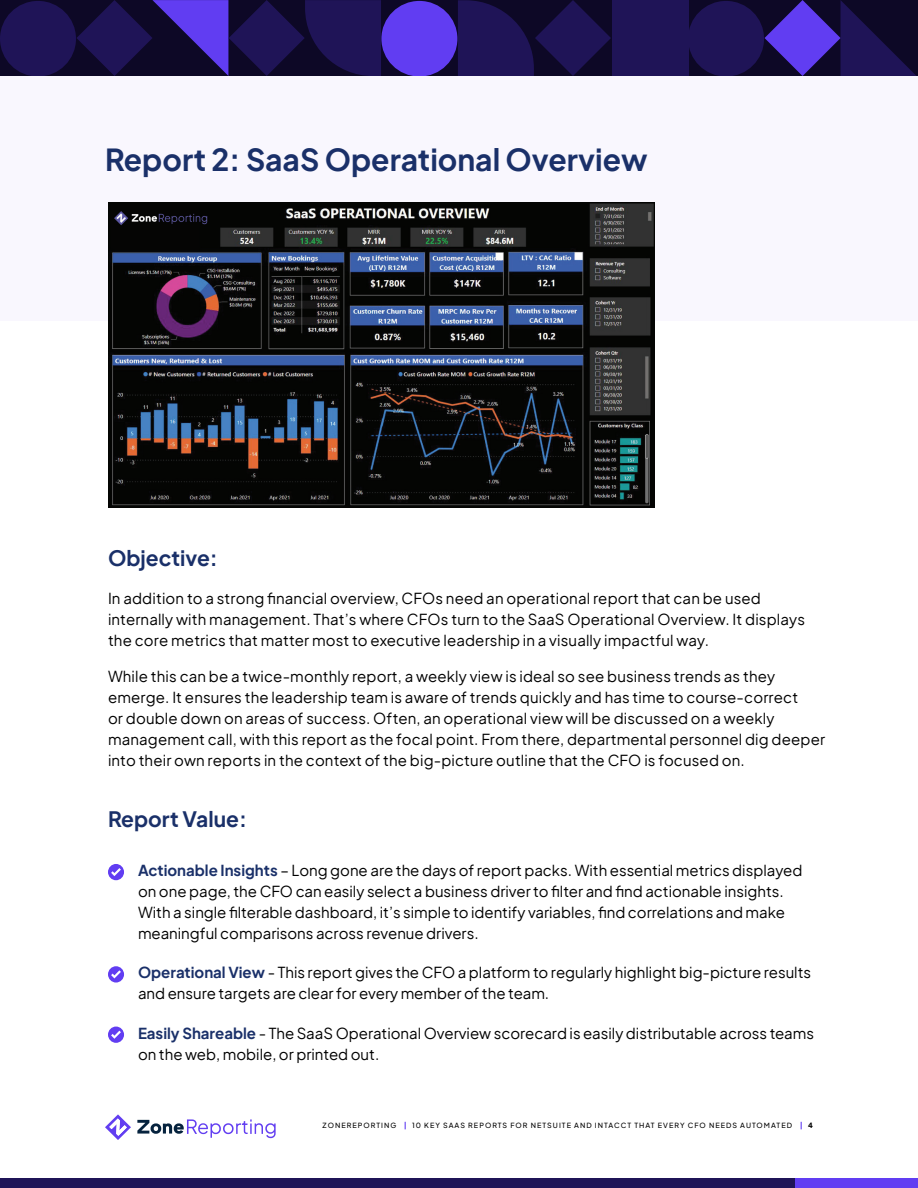
<style>
.page{position:relative;width:918px;height:1188px;background:#fff}
.page>*{position:absolute;margin:0;border:0;box-sizing:border-box;transform-origin:0 0}
.t1{font:700 30px "Plus Jakarta Sans";color:#1a3069}
.t2{font:700 21px "Plus Jakarta Sans";color:#1a3069}
.t3{font:15px/21px "Plus Jakarta Sans";letter-spacing:.01em;color:#000}
.t4{font:500 7.2px "Plus Jakarta Sans";letter-spacing:.14em;color:#000}
.s1{font-weight:700;color:#1a3069}
.s2{font-weight:800;color:#613df2}
.s3{font-weight:800}
</style>
<div class="page">
<svg style="left:105px;top:1114px;width:26px;height:26px"></svg>
<svg style="left:137px;top:1119px;width:139px;height:19px"></svg>
<div style="left:0;top:1178px;width:795px;height:10px;background:#1f1457"></div>
<div style="left:795px;top:1178px;width:123px;height:10px;background:#613df2"></div>
<div style="left:0;top:0;width:918px;height:76px;background:#0d0826"></div>
<div style="left:0;top:1px;width:76px;height:76px;background:#1f1457;border-radius:50%"></div>
<div style="left:381px;top:1px;width:76px;height:76px;background:#613df2;border-radius:50%"></div>
<svg style="left:458px;top:0;width:153px;height:76px"></svg>
<div style="left:612px;top:0;width:76px;height:76px;background:#1f1457"></div>
<svg style="left:765px;top:0;width:151px;height:76px"></svg>
<div style="left:688px;top:1px;width:76px;height:76px;background:#1f1457;border-radius:50%"></div>
<svg style="left:77px;top:0;width:304px;height:76px"></svg>
<div style="left:0;top:77px;width:918px;height:244px;background:#f9f7fe"></div>
<img style="left:108px;top:202px;width:547px;height:306px">
<svg style="left:108px;top:864px;width:16px;height:16px"></svg>
<svg style="left:108px;top:966px;width:16px;height:17px"></svg>
<svg style="left:108px;top:1027px;width:16px;height:16px"></svg>
<p class="t1" style="left:105px;top:134px;width:544px">Report 2: SaaS Operational Overview</p>
<p class="t2" style="left:108px;top:541px;width:111px">Objective:</p>
<p class="t3" style="left:108px;top:587px;width:699px">In addition to a strong financial overview, CFOs need an operational report that can be used internally with management. That’s where CFOs turn to the SaaS Operational Overview. It displays the core metrics that matter most to executive leadership in a visually impactful way.</p>
<p class="t3" style="left:108px;top:665px;width:719px">While this can be a twice-monthly report, a weekly view is ideal so see business trends as they emerge. It ensures the leadership team is aware of trends quickly and has time to course-correct<br>or double down on areas of success. Often, an operational view will be discussed on a weekly management call, with this report as the focal point. From there, departmental personnel dig deeper into their own reports in the context of the big-picture outline that the CFO is focused on.</p>
<p class="t2" style="left:108px;top:802px;width:140px">Report Value:</p>
<p class="t3" style="left:138px;top:859px;width:666px"><span class="s1">Actionable Insights</span> – Long gone are the days of report packs. With essential metrics displayed on one page, the CFO can easily select a business driver to filter and find actionable insights.<br>With a single filterable dashboard, it’s simple to identify variables, find correlations and make meaningful comparisons across revenue drivers.</p>
<p class="t3" style="left:138px;top:961px;width:675px"><span class="s1">Operational View</span> - This report gives the CFO a platform to regularly highlight big-picture results and ensure targets are clear for every member of the team.</p>
<p class="t3" style="left:138px;top:1022px;width:678px"><span class="s1">Easily Shareable</span> - The SaaS Operational Overview scorecard is easily distributable across teams on the web, mobile, or printed out.</p>
<p class="t4" style="left:323px;top:1119px;width:492px">ZONEREPORTING <span class="s2">|</span> 10 KEY SAAS REPORTS FOR NETSUITE AND INTACCT THAT EVERY CFO NEEDS AUTOMATED <span class="s2">|</span> <span class="s3">4</span></p>
</div>
